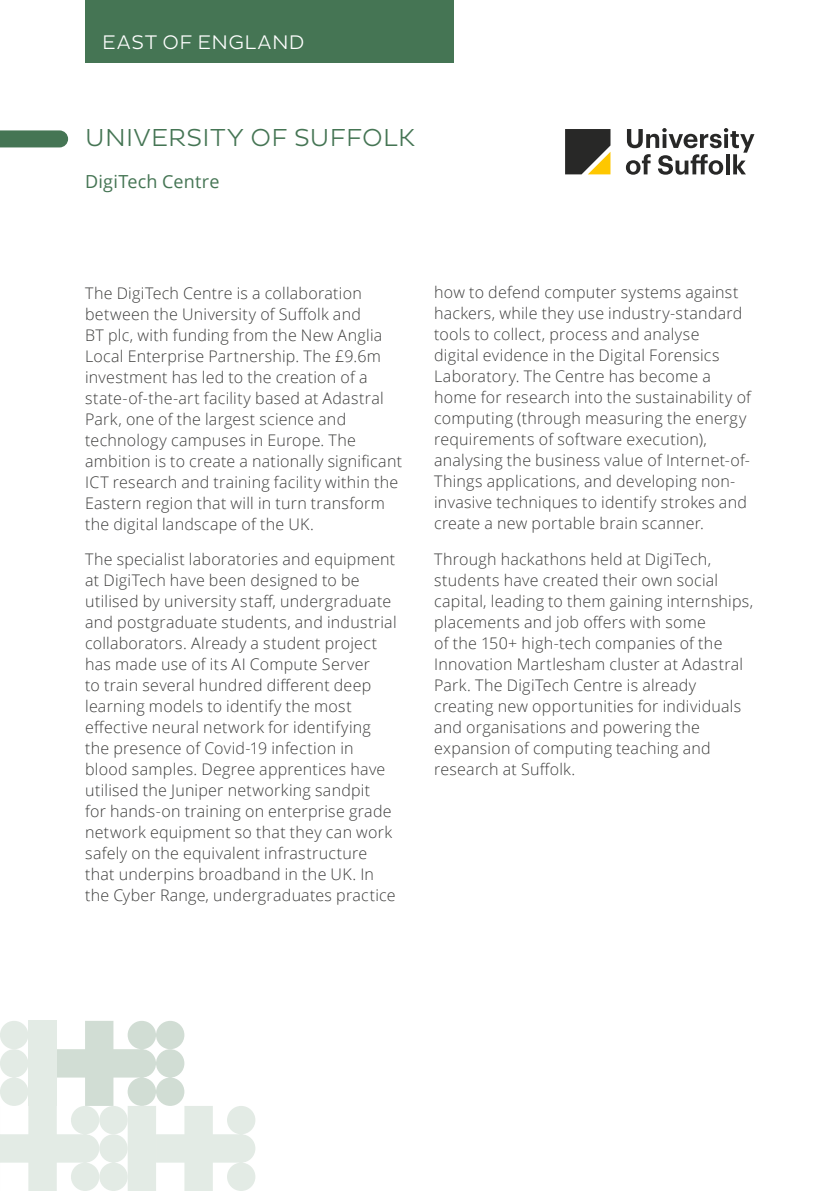
<style>
.page{position:relative;width:840px;height:1191px;background:#fff}
.page>*{position:absolute;margin:0;border:0;box-sizing:border-box;transform-origin:0 0}
.t1{font:300 25px "Pluto Sans";letter-spacing:.01em;color:#457554}
.t2{font:300 20px "Pluto Sans";letter-spacing:.025em;color:#fff}
.t3{font:18px "Open Sans";letter-spacing:.01em;color:#457554}
.t4{font:300 16px/21px "Open Sans";letter-spacing:.015em;color:#3c3c3b}
</style>
<div class="page">
<svg style="left:0;top:130px;width:68px;height:17px"></svg>
<svg style="left:565px;top:129px;width:45px;height:45px;background:#524b33"></svg>
<svg style="left:625px;top:128px;width:129px;height:47px"></svg>
<div style="left:85px;top:0;width:369px;height:62px;background:#457554"></div>
<svg style="left:0;top:1020px;width:255px;height:171px"></svg>
<p class="t2" style="left:102px;top:33px;width:204px">EAST OF ENGLAND</p>
<h1 class="t1" style="left:85px;top:126px;width:331px">UNIVERSITY OF SUFFOLK</h1>
<p class="t3" style="left:85px;top:175px;width:136px">DigiTech Centre</p>
<p class="t4" style="left:85px;top:284px;width:318px">The DigiTech Centre is a collaboration between the University of Suffolk and<br>BT plc, with funding from the New Anglia Local Enterprise Partnership. The £9.6m investment has led to the creation of a state-of-the-art facility based at Adastral Park, one of the largest science and technology campuses in Europe. The ambition is to create a nationally significant ICT research and training facility within the Eastern region that will in turn transform the digital landscape of the UK.</p>
<p class="t4" style="left:85px;top:550px;width:313px">The specialist laboratories and equipment at DigiTech have been designed to be utilised by university staff, undergraduate and postgraduate students, and industrial collaborators. Already a student project has made use of its AI Compute Server<br>to train several hundred different deep learning models to identify the most effective neural network for identifying the presence of Covid-19 infection in blood samples. Degree apprentices have utilised the Juniper networking sandpit<br>for hands-on training on enterprise grade network equipment so that they can work safely on the equivalent infrastructure that underpins broadband in the UK. In the Cyber Range, undergraduates practice</p>
<p class="t4" style="left:434px;top:284px;width:318px">how to defend computer systems against hackers, while they use industry-standard tools to collect, process and analyse<br>digital evidence in the Digital Forensics Laboratory. The Centre has become a home for research into the sustainability of computing (through measuring the energy requirements of software execution), analysing the business value of Internet-of-Things applications, and developing non&shy;invasive techniques to identify strokes and create a new portable brain scanner.</p>
<p class="t4" style="left:434px;top:550px;width:320px">Through hackathons held at DigiTech, students have created their own social capital, leading to them gaining internships, placements and job offers with some<br>of the 150+ high-tech companies of the Innovation Martlesham cluster at Adastral Park. The DigiTech Centre is already creating new opportunities for individuals and organisations and powering the expansion of computing teaching and research at Suffolk.</p>
</div>
